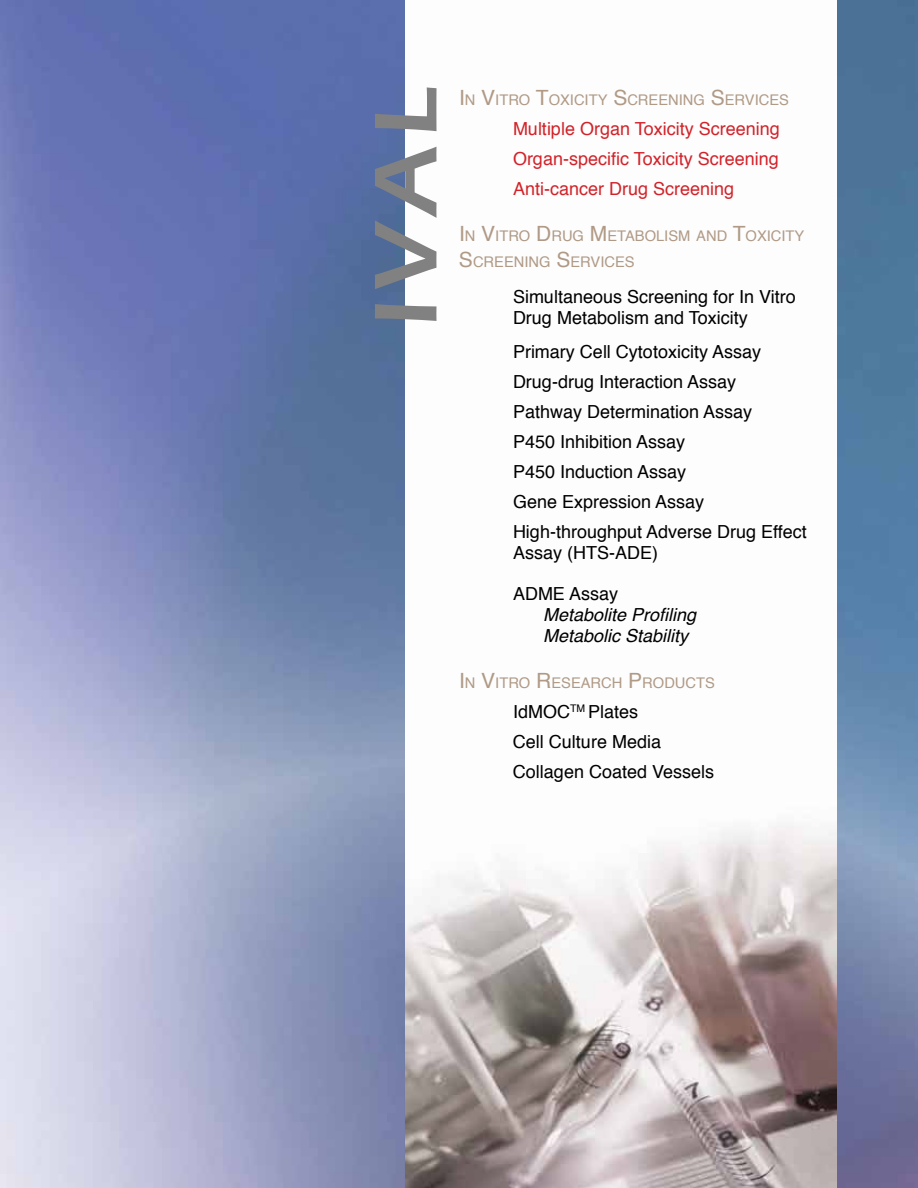
<style>
.page{position:relative;width:918px;height:1188px;background:#fff}
.page>*{position:absolute;margin:0;border:0;box-sizing:border-box;transform-origin:0 0}
.t1{font:600 92.4px "Eras ITC";color:#818181}
.t2{font:18px/30px "Helvetica";color:#000}
.t3{font:18px/30px "Helvetica";color:#d2232a;text-align:justify}
.t4{font:italic 18px/21px "Helvetica";color:#000}
.t5{font:14.7px "Helvetica";color:#b09a86}
.s1{font-size:21px}
</style>
<div class="page">
<img style="left:0;top:0;width:918px;height:1188px">
<img style="left:405px;top:0;width:432px;height:1188px">
<h1 class="t1" style="left:353px;top:326px;width:241px;rotate:-90deg">IVAL</h1>
<p class="t5" style="left:459px;top:88px;width:330px"><span class="s1">I</span>N <span class="s1">V</span>ITRO <span class="s1">T</span>OXICITY <span class="s1">S</span>CREENI NG <span class="s1">S</span>ERVICES</p>
<p class="t3" style="left:513px;top:114px;width:268px">Multiple Organ Toxicity Screening Organ-specific Toxicity Screening Anti-cancer Drug Screening</p>
<p class="t5" style="left:459px;top:225px;width:215px"><span class="s1">I</span>N <span class="s1">V</span>ITRO <span class="s1">D</span>RUG <span class="s1">M</span>ETABOLISM</p>
<p class="t5" style="left:696px;top:225px;width:110px">AND <span class="s1">T</span>OXICITY</p>
<p class="t5" style="left:459px;top:250px;width:176px"><span class="s1">S</span>CREENI NG <span class="s1">S</span>ERVICES</p>
<p class="t2" style="left:513px;top:286px;width:284px;line-height:21px">Simultaneous Screening for In Vitro<br>Drug Metabolism and Toxicity</p>
<p class="t2" style="left:513px;top:337px;width:295px">Primary Cell Cytotoxicity Assay<br>Drug-drug Interaction Assay<br>Pathway Determination Assay<br>P450 Inhibition Assay<br>P450 Induction Assay<br>Gene Expression Assay<br>High-throughput Adverse Drug Effect</p>
<p class="t2" style="left:513px;top:538px;width:147px">Assay (HTS-ADE)</p>
<p class="t2" style="left:513px;top:579px;width:107px">ADME Assay</p>
<p class="t4" style="left:543px;top:604px;width:155px">Metabolite Profiling<br>Metabolic Stability</p>
<p class="t5" style="left:459px;top:671px;width:256px"><span class="s1">I</span>N <span class="s1">V</span>ITRO <span class="s1">R</span>ESEARCH <span class="s1">P</span>RODUCTS</p>
<p class="t2" style="left:513px;top:697px;width:203px">IdMOC<sup>TM</sup> Plates<br>Cell Culture Media<br>Collagen Coated Vessels</p>
</div>
